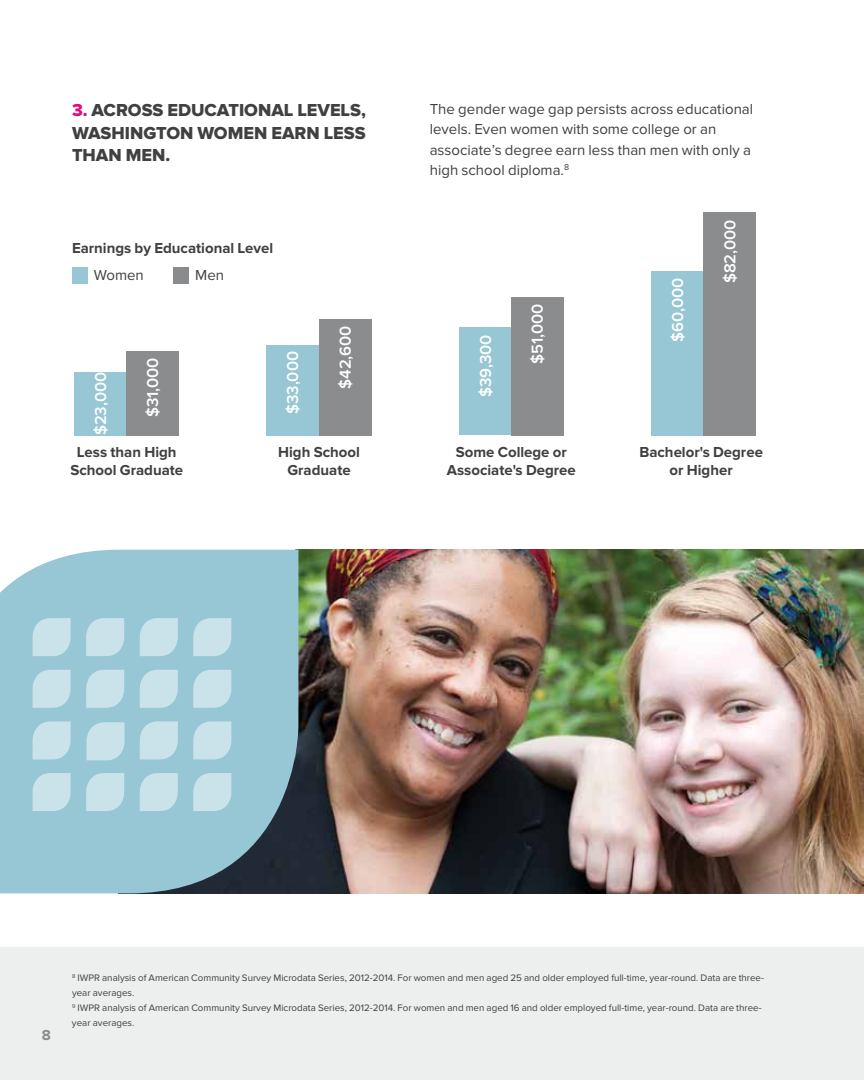
<style>
.page{position:relative;width:864px;height:1080px;background:#fff}
.page>*{position:absolute;margin:0;border:0;box-sizing:border-box;transform-origin:0 0}
.t1{font:18px/22.5px "Proxima Nova Extrabld";color:#404040;text-align:justify}
.t2{font:600 16.5px "Proxima Nova";color:#fff}
.t3{font:15px/20.2px "Proxima Nova";color:#404040}
.t4{font:700 15px/18px "Proxima Nova";color:#404040;text-align:center}
.t5{font:700 15px "Proxima Nova";color:#898b8d}
.t6{font:9.75px/15px "Proxima Nova";color:#404040}
.s1{color:#dc0f7b}
</style>
<div class="page">
<div style="left:0;top:948px;width:864px;height:132px;background:#edeeee"></div>
<div style="left:75px;top:372px;width:52px;height:63px;background:#97c6d5"></div>
<div style="left:127px;top:351px;width:52px;height:84px;background:#8a8c8e"></div>
<div style="left:267px;top:345px;width:52px;height:90px;background:#97c6d5"></div>
<div style="left:319px;top:319px;width:52px;height:116px;background:#8a8c8e"></div>
<div style="left:459px;top:328px;width:52px;height:107px;background:#97c6d5"></div>
<div style="left:511px;top:297px;width:53px;height:138px;background:#8a8c8e"></div>
<div style="left:651px;top:271px;width:53px;height:164px;background:#97c6d5"></div>
<div style="left:704px;top:212px;width:52px;height:223px;background:#8a8c8e"></div>
<div style="left:72px;top:267px;width:15px;height:16px;background:#97c6d5"></div>
<div style="left:173px;top:267px;width:16px;height:16px;background:#898b8d"></div>
<img style="left:298px;top:550px;width:566px;height:343px">
<svg style="left:0;top:550px;width:298px;height:343px;background:#8fbac8"></svg>
<svg style="left:33px;top:618px;width:198px;height:193px;background:#b4d6e0"></svg>
<h1 class="t1" style="left:72px;top:99px;width:295px"><span class="s1">3.</span> ACROSS EDUCATIONAL LEVELS, WASHINGTON WOMEN EARN LESS THAN MEN.</h1>
<h3 class="t3" style="left:430px;top:99px;width:325px">The gender wage gap persists across educational levels. Even women with some college or an associate’s degree earn less than men with only a high school diploma.<sup>8</sup></h3>
<h2 class="t2" style="left:720px;top:283px;width:65px;rotate:-90deg">$82,000</h2>
<h3 class="t4" style="left:72px;top:239px;width:203px">Earnings by Educational Level</h3>
<h3 class="t3" style="left:94px;top:265px;width:52px">Women</h3>
<h3 class="t3" style="left:195px;top:265px;width:30px">Men</h3>
<h2 class="t2" style="left:668px;top:342px;width:65px;rotate:-90deg">$60,000</h2>
<h2 class="t2" style="left:528px;top:364px;width:62px;rotate:-90deg">$51,000</h2>
<h2 class="t2" style="left:336px;top:389px;width:65px;rotate:-90deg">$42,600</h2>
<h2 class="t2" style="left:476px;top:397px;width:64px;rotate:-90deg">$39,300</h2>
<h2 class="t2" style="left:283px;top:414px;width:65px;rotate:-90deg">$33,000</h2>
<h2 class="t2" style="left:143px;top:417px;width:61px;rotate:-90deg">$31,000</h2>
<h3 class="t4" style="left:70px;top:444px;width:114px">Less than High<br>School Graduate</h3>
<h3 class="t4" style="left:278px;top:444px;width:83px">High School<br>Graduate</h3>
<h3 class="t4" style="left:447px;top:444px;width:131px">Some College or<br>Associate's Degree</h3>
<h3 class="t4" style="left:639px;top:444px;width:125px">Bachelor's Degree or Higher</h3>
<h2 class="t2" style="left:91px;top:435px;width:65px;rotate:-90deg">$23,000</h2>
<h3 class="t5" style="left:42px;top:1027px;width:11px">8</h3>
<p class="t6" style="left:72px;top:970px;width:694px"><sup>8</sup> IWPR analysis of American Community Survey Microdata Series, 2012-2014. For women and men aged 25 and older employed full-time, year-round. Data are three&shy;year averages.<br><sup>9</sup> IWPR analysis of American Community Survey Microdata Series, 2012-2014. For women and men aged 16 and older employed full-time, year-round. Data are three&shy;year averages.</p>
</div>
